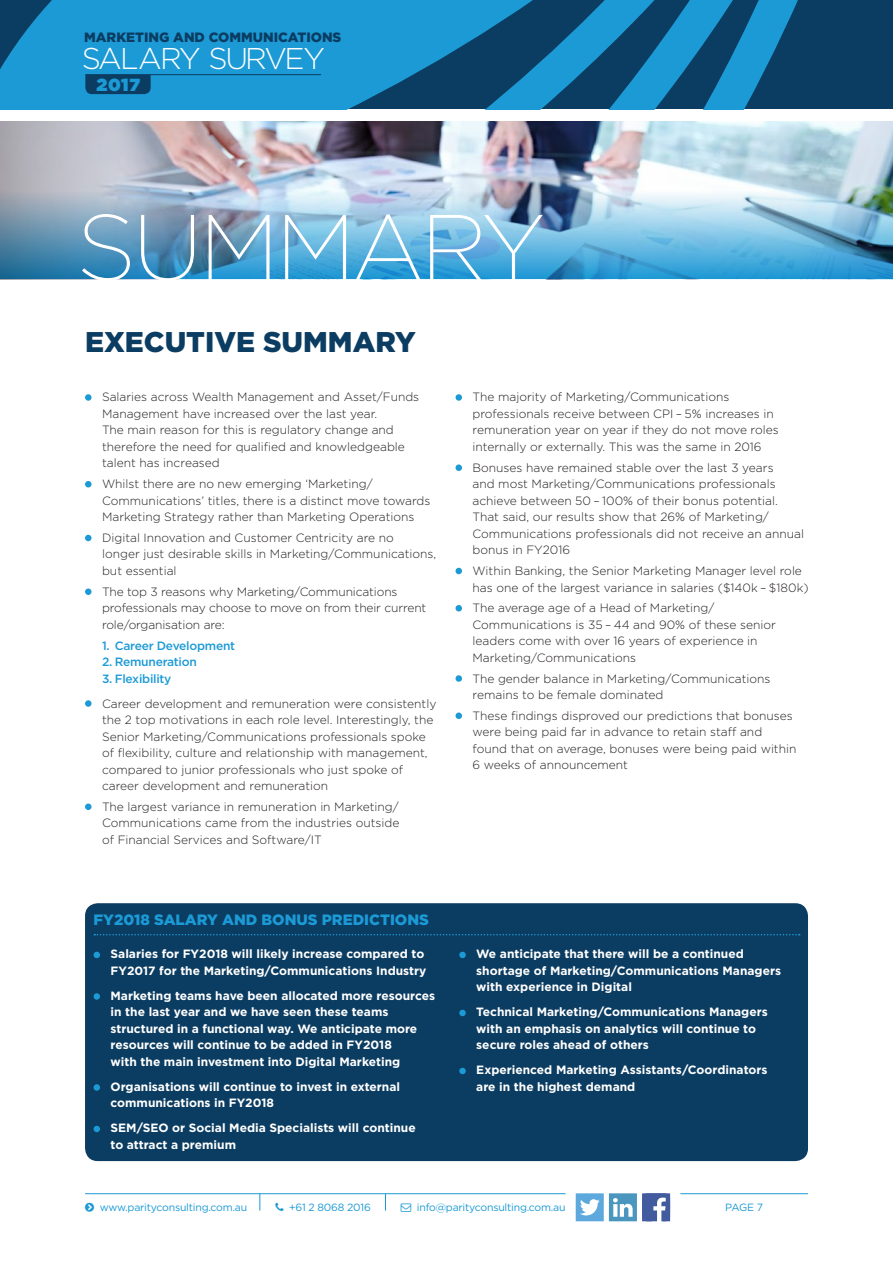
<style>
.page{position:relative;width:893px;height:1263px;background:#fff}
.page>*{position:absolute;margin:0;border:0;box-sizing:border-box;transform-origin:0 0}
.t1{font:200 93px "Gotham";letter-spacing:-.04em;color:#fff}
.t2{font:300 30px "Gotham";letter-spacing:-.08em;color:#fff}
.t3{font:900 28.5px "Gotham";color:#0b3c61}
.t4{font:900 17.55px "Gotham";color:#1c9ad6}
.t5{font:900 15px "Gotham";color:#1c9ad6}
.t6{font:900 13.5px "Gotham";color:#0b3c61}
.t7{font:300 12px/16.5px "Gotham";color:#231f20}
.t8{font:700 12px/16.5px "Gotham";color:#fff}
.t9{font:500 12px "Gotham";letter-spacing:-.02em;color:#1c9ad6}
.t10{font:10.5px "Gotham";letter-spacing:-.02em;color:#1c9ad6}
</style>
<div class="page">
<hr style="left:680px;top:1193px;width:128px;height:1px;background:#1c9ad6">
<hr style="left:85px;top:1193px;width:481px;height:1px;background:#1c9ad6">
<svg style="left:259px;top:1194px;width:1px;height:16px"></svg>
<svg style="left:385px;top:1194px;width:1px;height:16px"></svg>
<svg style="left:576px;top:1193px;width:94px;height:28px"></svg>
<img style="left:0;top:121px;width:893px;height:60px">
<div style="left:0;top:0;width:893px;height:109px;background:#0b3c61"></div>
<svg style="left:615px;top:0;width:183px;height:109px"></svg>
<svg style="left:0;top:0;width:615px;height:109px;fill:#1c9ad6"></svg>
<hr style="left:85px;top:74px;width:236px;height:1px;background:#0b3c61">
<svg style="left:85px;top:75px;width:66px;height:19px"></svg>
<img style="left:0;top:181px;width:893px;height:98px">
<div style="left:85px;top:394px;width:7px;height:7px;background:#1c9ad6;border-radius:50%"></div>
<div style="left:85px;top:481px;width:7px;height:6px;background:#1c9ad6;border-radius:50%"></div>
<div style="left:85px;top:535px;width:7px;height:6px;background:#1c9ad6;border-radius:50%"></div>
<div style="left:85px;top:588px;width:7px;height:7px;background:#1c9ad6;border-radius:50%"></div>
<div style="left:85px;top:700px;width:7px;height:7px;background:#1c9ad6;border-radius:50%"></div>
<div style="left:85px;top:803px;width:7px;height:7px;background:#1c9ad6;border-radius:50%"></div>
<div style="left:455px;top:394px;width:7px;height:7px;background:#1c9ad6;border-radius:50%"></div>
<div style="left:455px;top:464px;width:7px;height:7px;background:#1c9ad6;border-radius:50%"></div>
<div style="left:455px;top:568px;width:7px;height:6px;background:#1c9ad6;border-radius:50%"></div>
<div style="left:455px;top:605px;width:7px;height:6px;background:#1c9ad6;border-radius:50%"></div>
<div style="left:455px;top:675px;width:7px;height:7px;background:#1c9ad6;border-radius:50%"></div>
<div style="left:455px;top:712px;width:7px;height:7px;background:#1c9ad6;border-radius:50%"></div>
<div style="left:85px;top:903px;width:723px;height:258px;background:#0b3c61;border-radius:13px"></div>
<svg style="left:94px;top:934px;width:706px;height:1px"></svg>
<svg style="left:94px;top:952px;width:6px;height:6px"></svg>
<div style="left:94px;top:993px;width:6px;height:7px;background:#1c9ad6;border-radius:50%"></div>
<div style="left:94px;top:1084px;width:6px;height:7px;background:#1c9ad6;border-radius:50%"></div>
<svg style="left:94px;top:1126px;width:6px;height:6px"></svg>
<div style="left:459px;top:952px;width:7px;height:6px;background:#1c9ad6;border-radius:50%"></div>
<div style="left:459px;top:1010px;width:7px;height:6px;background:#1c9ad6;border-radius:50%"></div>
<div style="left:459px;top:1068px;width:7px;height:6px;background:#1c9ad6;border-radius:50%"></div>
<p class="t6" style="left:84px;top:28px;width:259px">MARKETING AND COMMUNICATIONS</p>
<h2 class="t2" style="left:82px;top:39px;width:245px">SALARY SURVEY</h2>
<h3 class="t4" style="left:96px;top:72px;width:45px">2017</h3>
<h1 class="t1" style="left:77px;top:189px;width:470px">SUMMARY</h1>
<h3 class="t3" style="left:85px;top:323px;width:332px">EXECUTIVE SUMMARY</h3>
<p class="t7" style="left:102px;top:389px;width:319px">Salaries across Wealth Management and Asset/Funds Management have increased over the last year.<br>The main reason for this is regulatory change and therefore the need for qualified and knowledgeable talent has increased</p>
<p class="t7" style="left:102px;top:475px;width:330px">Whilst there are no new emerging ‘Marketing/<br>Communications’ titles, there is a distinct move towards<br>Marketing Strategy rather than Marketing Operations</p>
<p class="t7" style="left:102px;top:529px;width:336px">Digital Innovation and Customer Centricity are no<br>longer just desirable skills in Marketing/Communications, but essential</p>
<p class="t7" style="left:102px;top:583px;width:326px">The top 3 reasons why Marketing/Communications professionals may choose to move on from their current role/organisation are:</p>
<p class="t9" style="left:102px;top:637px;width:135px">1. Career Development</p>
<p class="t9" style="left:102px;top:654px;width:96px">2. Remuneration</p>
<p class="t9" style="left:102px;top:670px;width:71px">3. Flexibility</p>
<p class="t7" style="left:102px;top:695px;width:336px">Career development and remuneration were consistently the 2 top motivations in each role level. Interestingly, the Senior Marketing/Communications professionals spoke of flexibility, culture and relationship with management, compared to junior professionals who just spoke of career development and remuneration</p>
<p class="t7" style="left:102px;top:798px;width:299px;text-align:justify">The largest variance in remuneration in Marketing/ Communications came from the industries outside of Financial Services and Software/IT</p>
<p class="t5" style="left:94px;top:910px;width:337px">FY2018 SALARY AND BONUS PREDICTIONS</p>
<p class="t8" style="left:111px;top:946px;width:317px">Salaries for FY2018 will likely increase compared to<br>FY2017 for the Marketing/Communications Industry</p>
<p class="t8" style="left:111px;top:987px;width:326px">Marketing teams have been allocated more resources in the last year and we have seen these teams structured in a functional way. We anticipate more resources will continue to be added in FY2018<br>with the main investment into Digital Marketing</p>
<p class="t8" style="left:111px;top:1078px;width:291px">Organisations will continue to invest in external communications in FY2018</p>
<p class="t8" style="left:111px;top:1120px;width:307px">SEM/SEO or Social Media Specialists will continue to attract a premium</p>
<p class="t7" style="left:473px;top:389px;width:308px">The majority of Marketing/Communications professionals receive between CPI – 5% increases in remuneration year on year if they do not move roles internally or externally. This was the same in 2016</p>
<p class="t7" style="left:473px;top:459px;width:333px">Bonuses have remained stable over the last 3 years<br>and most Marketing/Communications professionals achieve between 50 – 100% of their bonus potential.<br>That said, our results show that 26% of Marketing/ Communications professionals did not receive an annual bonus in FY2016</p>
<p class="t7" style="left:473px;top:562px;width:337px">Within Banking, the Senior Marketing Manager level role has one of the largest variance in salaries ($140k – $180k)</p>
<p class="t7" style="left:473px;top:599px;width:305px">The average age of a Head of Marketing/ Communications is 35 – 44 and 90% of these senior leaders come with over 16 years of experience in Marketing/Communications</p>
<p class="t7" style="left:473px;top:670px;width:299px">The gender balance in Marketing/Communications remains to be female dominated</p>
<p class="t7" style="left:473px;top:707px;width:325px">These findings disproved our predictions that bonuses were being paid far in advance to retain staff and found that on average, bonuses were being paid within 6 weeks of announcement</p>
<p class="t8" style="left:476px;top:946px;width:306px">We anticipate that there will be a continued shortage of Marketing/Communications Managers with experience in Digital</p>
<p class="t8" style="left:476px;top:1004px;width:293px">Technical Marketing/Communications Managers with an emphasis on analytics will continue to secure roles ahead of others</p>
<p class="t8" style="left:476px;top:1062px;width:293px">Experienced Marketing Assistants/Coordinators are in the highest demand</p>
<p class="t10" style="left:100px;top:1200px;width:149px">www.parityconsulting.com.au</p>
<p class="t10" style="left:289px;top:1200px;width:83px">+61 2 8068 2016</p>
<p class="t10" style="left:417px;top:1200px;width:150px">info@parityconsulting.com.au</p>
<p class="t10" style="left:725px;top:1200px;width:39px">PAGE 7</p>
</div>
